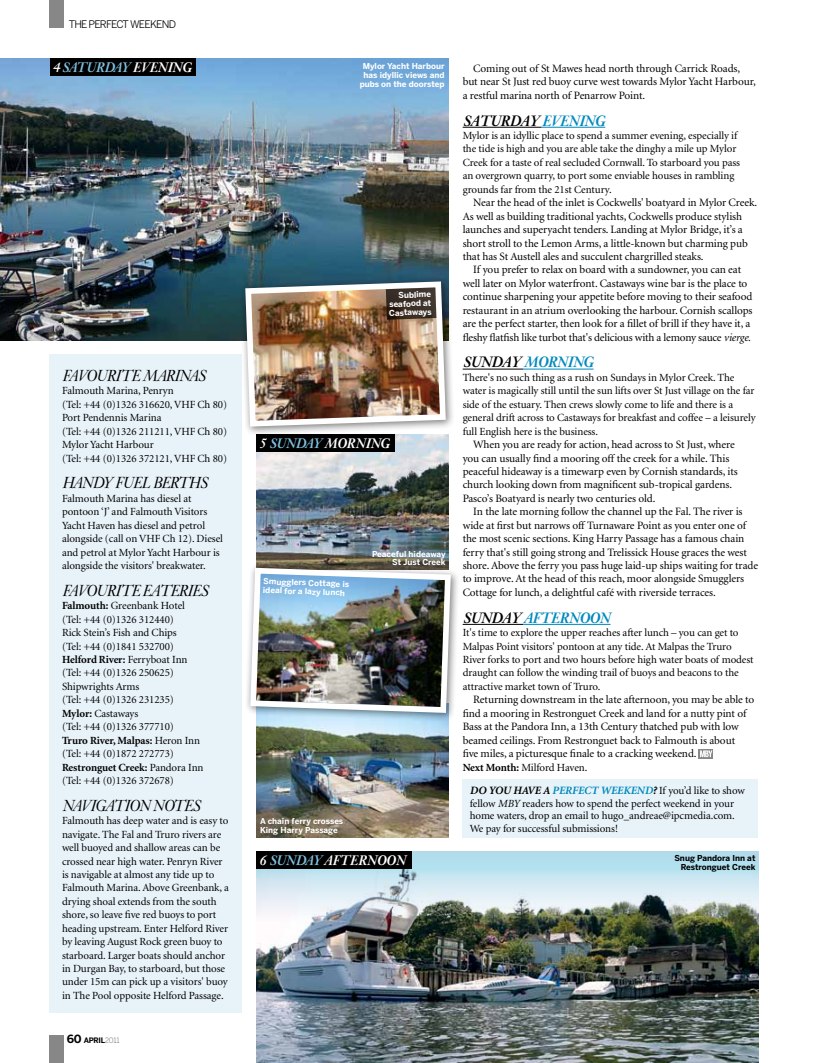
<style>
.page{position:relative;width:815px;height:1063px;background:#fff}
.page>*{position:absolute;margin:0;border:0;box-sizing:border-box;transform-origin:0 0}
.t1{font:italic 17.5px "Janson";letter-spacing:.145em;color:#000}
.t2{font:italic 17.5px "Janson";letter-spacing:.105em;color:#000}
.t3{font:italic 700 16.25px "Janson";letter-spacing:-.05em;color:#0089bd}
.t4{font:italic 700 16.25px "Janson";letter-spacing:-.05em;color:#000}
.t5{font:italic 700 15px "Janson";letter-spacing:-.04em;color:#fff}
.t6{font:11.25px/13.4px "Minion";letter-spacing:-.005em;color:#000}
.t7{font:11px/13.4px "Minion";letter-spacing:-.005em;color:#000}
.t8{font:10.38px "Benton Sans";color:#000}
.t9{font:700 8.12px/8.8px "Benton Sans";color:#fff}
.t10{font:700 8.12px/8.8px "Benton Sans";color:#000;text-align:right}
.t11{font:700 7.5px "Benton Sans";color:#000}
.s1{color:#80c1e0}
.s2{font-weight:700}
.s3{font-size:11.25px}
.s4{font-weight:400;color:#868786}
.s5{color:#0089bd}
.s6{font-style:italic}
.s7{color:#000}
.s8{font-weight:700;font-style:italic;font-size:11.25px}
.s9{font-weight:700;font-style:italic;font-size:11.25px;color:#0089bd}
</style>
<div class="page">
<div style="left:50px;top:354px;width:192px;height:658px;background:#e8f3f9"></div>
<img style="left:256px;top:436px;width:192px;height:126px">
<img style="left:0;top:58px;width:448px;height:283px">
<img style="left:256px;top:932px;width:502px;height:131px">
<div style="left:239px;top:275px;width:216px;height:161px;background:#000;opacity:.5"></div>
<img style="left:256px;top:722px;width:192px;height:116px">
<div style="left:244px;top:562px;width:216px;height:160px;background:#000;opacity:.5"></div>
<img style="left:247px;top:565px;width:207px;height:151px">
<img style="left:256px;top:851px;width:502px;height:81px">
<img style="left:242px;top:279px;width:207px;height:151px">
<hr style="left:463px;top:127px;width:79px;height:1px;background:#000">
<hr style="left:542px;top:127px;width:63px;height:1px;background:#0089bd">
<hr style="left:463px;top:369px;width:60px;height:1px;background:#000">
<hr style="left:523px;top:369px;width:71px;height:1px;background:#0089bd">
<hr style="left:463px;top:624px;width:60px;height:1px;background:#000">
<hr style="left:523px;top:624px;width:87px;height:1px;background:#0089bd">
<div style="left:699px;top:749px;width:14px;height:9px;background:#868786"></div>
<svg style="left:700px;top:750px;width:12px;height:7px"></svg>
<div style="left:463px;top:780px;width:295px;height:58px;background:#e8f3f9"></div>
<div style="left:256px;top:851px;width:155px;height:17px;background:#000"></div>
<div style="left:50px;top:58px;width:145px;height:18px;background:#000"></div>
<div style="left:256px;top:435px;width:138px;height:17px;background:#000"></div>
<div style="left:50px;top:0;width:14px;height:28px;background:#868786"></div>
<div style="left:50px;top:1035px;width:14px;height:28px;background:#868786"></div>
<p class="t8" style="left:69px;top:18px;width:107px">TH E PERFECT WEEKEND</p>
<h3 class="t5" style="left:52px;top:59px;width:141px">4 <span class="s1">SAT URDAY</span> EVENING</h3>
<h1 class="t2" style="left:62px;top:366px;width:137px">FAVOURITE MAR INAS</h1>
<p class="t7" style="left:62px;top:385px;width:167px">Falmouth Marina, Penryn<br>(Tel: +44 (0)1326 316620, VHF Ch 80)<br>Port Pendennis Marina<br>(Tel: +44 (0)1326 211211, VHF Ch 80)<br>Mylor Yacht Harbour<br>(Tel: +44 (0)1326 372121, VHF Ch 80)</p>
<h1 class="t1" style="left:62px;top:473px;width:145px">HANDY FUEL BERTHS</h1>
<p class="t7" style="left:62px;top:492px;width:162px">Falmouth Marina has diesel at pontoon ‘J’ and Falmouth Visitors Yacht Haven has diesel and petrol alongside (call on VHF Ch 12). Diesel and petrol at Mylor Yacht Harbour is alongside the visitors' breakwater.</p>
<h1 class="t1" style="left:62px;top:581px;width:145px">FA VOURITE EATERIES</h1>
<p class="t7" style="left:62px;top:600px;width:143px"><span class="s2">Falmouth:</span> Greenbank Hotel (Tel: +44 (0)1326 312440)<br>Rick Stein’s Fish and Chips<br>(Tel: +44 (0)1841 532700)<br><span class="s2">Helford River:</span> Ferryboat Inn (Tel: +44 (0)1326 250625)<br>Shipwrights Arms<br>(Tel: +44 (0)1326 231235)<br><span class="s2">Mylor:</span> Castaways<br>(Tel: +44 (0)1326 377710)<br><span class="s2">Truro River, Malpas:</span> Heron Inn (Tel: +44 (0)1872 272773)<br><span class="s2">Restronguet Creek:</span> Pandora Inn (Tel: +44 (0)1326 372678)</p>
<h1 class="t1" style="left:62px;top:796px;width:137px">NA VIGATION NOTES</h1>
<p class="t7" style="left:62px;top:814px;width:168px">Falmouth has deep water and is easy to navigate. The Fal and Truro rivers are well buoyed and shallow areas can be crossed near high water. Penryn River is navigable at almost any tide up to Falmouth Marina. Above Greenbank, a drying shoal extends from the south shore, so leave five red buoys to port heading upstream. Enter Helford River by leaving August Rock green buoy to starboard. Larger boats should anchor in Durgan Bay, to starboard, but those under 15m can pick up a visitors' buoy in The Pool opposite Helford Passage.</p>
<p class="t11" style="left:67px;top:1036px;width:54px"><span class="s3">60</span> April<span class="s4">2011</span></p>
<p class="t9" style="left:360px;top:62px;width:86px;text-align:center">Mylor Yacht Harbour has idyllic views and pubs on the doorstep</p>
<p class="t9" style="left:388px;top:291px;width:44px;text-align:justify;text-indent:10px;rotate:-2deg">Sublime seafood at Castaways</p>
<h3 class="t5" style="left:259px;top:435px;width:132px">5 <span class="s1">SUNDAY</span> MORNING</h3>
<p class="t9" style="left:263px;top:577px;width:87px;rotate:2deg">Smugglers Cottage is ideal for a lazy lunch</p>
<p class="t9" style="left:372px;top:549px;width:75px;text-align:right">Peaceful hideaway<br>St Just Creek</p>
<p class="t9" style="left:260px;top:817px;width:85px">A chain ferry crosses<br>King Harry Passage</p>
<h3 class="t5" style="left:259px;top:851px;width:148px">6 <span class="s1">SUNDAY</span> AFTERNOON</h3>
<p class="t6" style="left:463px;top:62px;width:295px;text-indent:11px">Coming out of St Mawes head north through Carrick Roads, but near St Just red buoy curve west towards Mylor Yacht Harbour, a restful marina north of Penarrow Point.</p>
<h2 class="t4" style="left:463px;top:111px;width:144px">SAT URDAY <span class="s5">EVENING</span></h2>
<p class="t7" style="left:463px;top:129px;width:279px">Mylor is an idyllic place to spend a summer evening, especially if the tide is high and you are able take the dinghy a mile up Mylor Creek for a taste of real secluded Cornwall. To starboard you pass an overgrown quarry, to port some enviable houses in rambling grounds far from the 21st Century.</p>
<p class="t6" style="left:463px;top:196px;width:296px;text-indent:11px">Near the head of the inlet is Cockwells' boatyard in Mylor Creek.<br>As well as building traditional yachts, Cockwells produce stylish launches and superyacht tenders. Landing at Mylor Bridge, it’s a short stroll to the Lemon Arms, a little-known but charming pub that has St Austell ales and succulent chargrilled steaks.</p>
<p class="t6" style="left:463px;top:264px;width:291px;text-align:center">If you prefer to relax on board with a sundowner, you can eat<br>well later on Mylor waterfront. Castaways wine bar is the place to continue sharpening your appetite before moving to their seafood restaurant in an atrium overlooking the harbour. Cornish scallops are the perfect starter, then look for a fillet of brill if they have it, a fleshy flatfish like turbot that's delicious with a lemony sauce <span class="s6">vierge.</span></p>
<h2 class="t3" style="left:463px;top:353px;width:132px"><span class="s7">SUNDAY</span> MORNING</h2>
<p class="t7" style="left:463px;top:371px;width:294px">There's no such thing as a rush on Sundays in Mylor Creek. The water is magically still until the sun lifts over St Just village on the far side of the estuary. Then crews slowly come to life and there is a general drift across to Castaways for breakfast and coffee – a leisurely full English here is the business.</p>
<p class="t6" style="left:463px;top:438px;width:277px;text-indent:11px">When you are ready for action, head across to St Just, where you can usually find a mooring off the creek for a while. This peaceful hideaway is a timewarp even by Cornish standards, its church looking down from magnificent sub-tropical gardens.<br>Pasco’s Boatyard is nearly two centuries old.</p>
<p class="t6" style="left:463px;top:505px;width:297px;text-indent:11px">In the late morning follow the channel up the Fal. The river is wide at first but narrows off Turnaware Point as you enter one of the most scenic sections. King Harry Passage has a famous chain ferry that's still going strong and Trelissick House graces the west shore. Above the ferry you pass huge laid-up ships waiting for trade to improve. At the head of this reach, moor alongside Smugglers Cottage for lunch, a delightful café with riverside terraces.</p>
<h2 class="t3" style="left:463px;top:608px;width:149px"><span class="s7">SUNDAY</span> AFTERNOON</h2>
<p class="t7" style="left:463px;top:626px;width:292px">It's time to explore the upper reaches after lunch – you can get to Malpas Point visitors' pontoon at any tide. At Malpas the Truro River forks to port and two hours before high water boats of modest draught can follow the winding trail of buoys and beacons to the attractive market town of Truro.</p>
<p class="t6" style="left:463px;top:693px;width:293px;text-indent:11px">Returning downstream in the late afternoon, you may be able to find a mooring in Restronguet Creek and land for a nutty pint of Bass at the Pandora Inn, a 13th Century thatched pub with low beamed ceilings. From Restronguet back to Falmouth is about<br>five miles, a picturesque finale to a cracking weekend.</p>
<p class="t7" style="left:463px;top:761px;width:126px"><span class="s2">Next Month:</span> Milford Haven.</p>
<p class="t7" style="left:470px;top:785px;width:277px;line-height:12.5px"><span class="s8">DO YOU HAVE A</span> <span class="s9">PERFECT WEEKEND</span><span class="s8">?</span> If you’d like to show fellow <span class="s6">MBY</span> readers how to spend the perfect weekend in your home waters, drop an email to hugo_andreae@ipcmedia.com.<br>We pay for successful submissions!</p>
<p class="t10" style="left:674px;top:854px;width:83px">Snug Pandora I nn at<br>Restronguet Creek</p>
</div>
